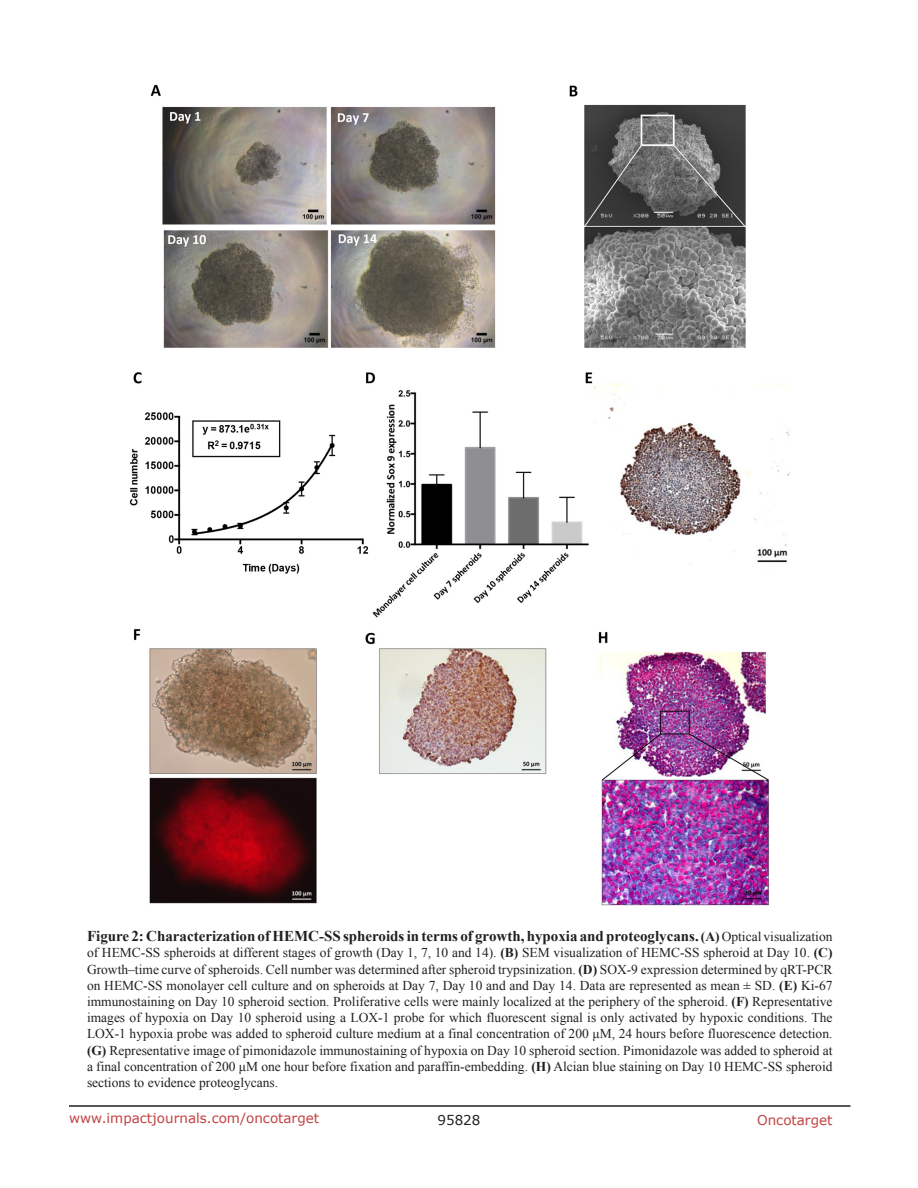
<style>
.page{position:relative;width:918px;height:1188px;background:#fff}
.page>*{position:absolute;margin:0;border:0;box-sizing:border-box;transform-origin:0 0}
.figuretext{font:700 15px "Times New Roman";color:#231f20}
.figuretext-2{font:13.5px/16.2px "Times New Roman";color:#231f20;text-align:justify}
.t1{font:13.5px "Verdana";color:#c24141}
.t2{font:13.5px "Verdana";color:#231f20}
.s1{font-size:13.5px}
.s2{font-weight:400;font-size:13.5px}
.s3{font-weight:700}
</style>
<div class="page">
<hr style="left:69px;top:1105px;width:781px;height:2px;background:#231f20">
<img style="left:129px;top:84px;width:661px;height:822px">
<p class="figuretext" style="left:87px;top:926px;width:747px">Figure 2: Characterization of HEMC-SS spheroids in terms of growth, hypoxia and proteoglycans.<span class="s1">(A)</span> <span class="s2">Optical visualization</span></p>
<p class="figuretext-2" style="left:87px;top:944px;width:747px">of HEMC-SS spheroids at different stages of growth (Day 1, 7, 10 and 14). <span class="s3">(B)</span> SEM visualization of HEMC-SS spheroid at Day 10. <span class="s3">(C)<br></span>Growth–time curve of spheroids. Cell number was determined after spheroid trypsinization. <span class="s3">(D)</span> SOX-9 expression determined by qRT-PCR on HEMC-SS monolayer cell culture and on spheroids at Day 7, Day 10 and and Day 14. Data are represented as mean ± SD. <span class="s3">(E)</span> Ki-67 immunostaining on Day 10 spheroid section. Proliferative cells were mainly localized at the periphery of the spheroid. <span class="s3">(F)</span> Representative images of hypoxia on Day 10 spheroid using a LOX-1 probe for which fluorescent signal is only activated by hypoxic conditions. The LOX-1 hypoxia probe was added to spheroid culture medium at a final concentration of 200 μM, 24 hours before fluorescence detection. <span class="s3">(G)</span> Representative image of pimonidazole immunostaining of hypoxia on Day 10 spheroid section. Pimonidazole was added to spheroid at a final concentration of 200 μM one hour before fixation and paraffin-embedding. <span class="s3">(H)</span> Alcian blue staining on Day 10 HEMC-SS spheroid sections to evidence proteoglycans.</p>
<p class="t1" style="left:69px;top:1109px;width:252px">www.impactjournals.com/oncotarget</p>
<p class="t2" style="left:438px;top:1111px;width:44px">95828</p>
<p class="t1" style="left:757px;top:1111px;width:77px">Oncotarget</p>
</div>
